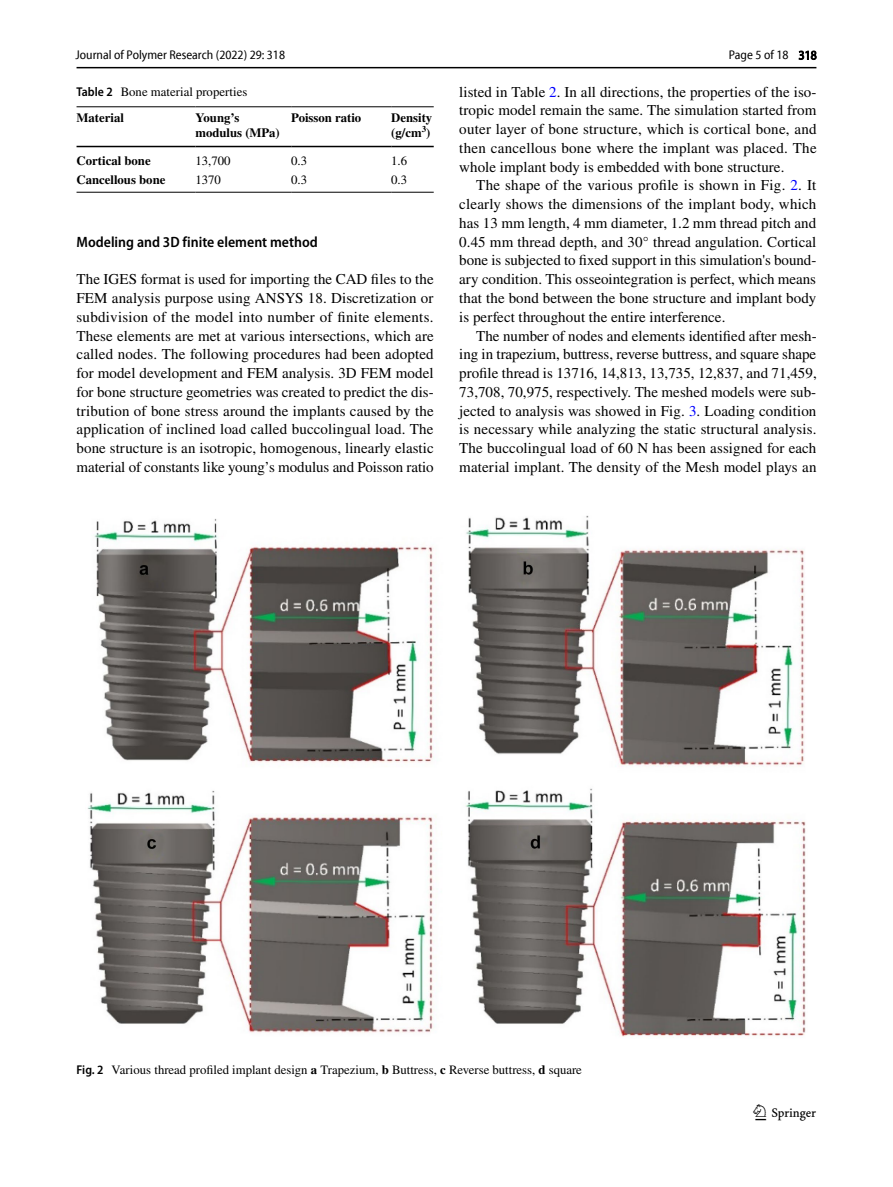
<style>
.page{position:relative;width:893px;height:1187px;background:#fff}
.page>*{position:absolute;margin:0;border:0;box-sizing:border-box;transform-origin:0 0}
.t1{font:22.5px "Springnew Regular 3";color:#000}
.t2{font:15px/18.8px "STIX";letter-spacing:.005em;color:#000;text-align:justify}
.t3{font:600 semi-condensed 15px "Myriad Pro";color:#000}
.t4{font:12.75px/25.5px "STIX";color:#000}
.t5{font:700 12.75px/15px "STIX";color:#000}
.t6{font:semi-condensed 12.75px "Myriad Pro Unic";color:#000}
.s1{font-family:"Myriad Pro";font-weight:600;font-stretch:semi-condensed}
.s2{font-weight:700}
.s3{color:#00f}
</style>
<div class="page">
<hr style="left:77px;top:67px;width:739px;height:1px;background:#000">
<hr style="left:77px;top:106px;width:118px;height:1px;background:#000">
<hr style="left:77px;top:146px;width:118px;height:1px;background:#000">
<hr style="left:195px;top:106px;width:96px;height:1px;background:#000">
<hr style="left:195px;top:146px;width:96px;height:1px;background:#000">
<hr style="left:291px;top:106px;width:100px;height:1px;background:#000">
<hr style="left:291px;top:146px;width:100px;height:1px;background:#000">
<hr style="left:391px;top:106px;width:43px;height:1px;background:#000">
<hr style="left:391px;top:146px;width:43px;height:1px;background:#000">
<hr style="left:77px;top:192px;width:118px;height:1px;background:#000">
<hr style="left:195px;top:192px;width:96px;height:1px;background:#000">
<hr style="left:291px;top:192px;width:100px;height:1px;background:#000">
<hr style="left:391px;top:192px;width:43px;height:1px;background:#000">
<img style="left:88px;top:515px;width:718px;height:522px">
<p class="t6" style="left:76px;top:50px;width:211px">Journal of Polymer Research (2022) 29: 318</p>
<p class="t6" style="left:729px;top:50px;width:90px">Page 5 of 18 318</p>
<p class="t4" style="left:77px;top:80px;width:172px"><span class="s1">Table 2</span> Bone material properties<br><span class="s2">Material</span></p>
<p class="t5" style="left:195px;top:110px;width:86px">Young’s modulus (MPa)</p>
<p class="t5" style="left:291px;top:110px;width:72px">Poisson ratio</p>
<p class="t5" style="left:391px;top:110px;width:43px">Density (g/cm<sup>3</sup>)</p>
<p class="t5" style="left:77px;top:153px;width:76px">Cortical bone</p>
<p class="t4" style="left:195px;top:149px;width:37px">13,700</p>
<p class="t4" style="left:291px;top:149px;width:17px">0.3</p>
<p class="t4" style="left:391px;top:149px;width:17px">1.6</p>
<p class="t5" style="left:77px;top:172px;width:90px">Cancellous bone</p>
<p class="t4" style="left:195px;top:167px;width:27px">1370</p>
<p class="t4" style="left:291px;top:167px;width:17px">0.3</p>
<p class="t4" style="left:391px;top:167px;width:17px">0.3</p>
<p class="t3" style="left:77px;top:233px;width:243px">Modeling and 3D finite element method</p>
<p class="t2" style="left:77px;top:271px;width:359px">The IGES format is used for importing the CAD files to the FEM analysis purpose using ANSYS 18. Discretization or subdivision of the model into number of finite elements.<br>These elements are met at various intersections, which are called nodes. The following procedures had been adopted for model development and FEM analysis. 3D FEM model for bone structure geometries was created to predict the dis&shy;tribution of bone stress around the implants caused by the application of inclined load called buccolingual load. The bone structure is an isotropic, homogenous, linearly elastic material of constants like young’s modulus and Poisson ratio</p>
<p class="t2" style="left:459px;top:83px;width:359px">listed in Table <span class="s3">2</span>. In all directions, the properties of the iso&shy;tropic model remain the same. The simulation started from outer layer of bone structure, which is cortical bone, and then cancellous bone where the implant was placed. The whole implant body is embedded with bone structure.</p>
<p class="t2" style="left:459px;top:177px;width:359px;text-indent:17px">The shape of the various profile is shown in Fig. <span class="s3">2</span>. It clearly shows the dimensions of the implant body, which has 13 mm length, 4 mm diameter, 1.2 mm thread pitch and 0.45 mm thread depth, and 30° thread angulation. Cortical bone is subjected to fixed support in this simulation's bound&shy;ary condition. This osseointegration is perfect, which means that the bond between the bone structure and implant body is perfect throughout the entire interference.</p>
<p class="t2" style="left:459px;top:327px;width:359px;text-indent:17px">The number of nodes and elements identified after mesh&shy;ing in trapezium, buttress, reverse buttress, and square shape profile thread is 13716, 14,813, 13,735, 12,837, and 71,459, 73,708, 70,975, respectively. The meshed models were sub&shy;jected to analysis was showed in Fig. <span class="s3">3</span>. Loading condition is necessary while analyzing the static structural analysis.<br>The buccolingual load of 60 N has been assigned for each material implant. The density of the Mesh model plays an</p>
<p class="t4" style="left:77px;top:1057px;width:507px"><span class="s1">Fig. 2</span> Various thread profiled implant design <span class="s2">a</span> Trapezium, <span class="s2">b</span> Buttress, <span class="s2">c</span> Reverse buttress, <span class="s2">d</span> square</p>
<h1 class="t1" style="left:755px;top:1104px;width:62px">1 3</h1>
</div>
